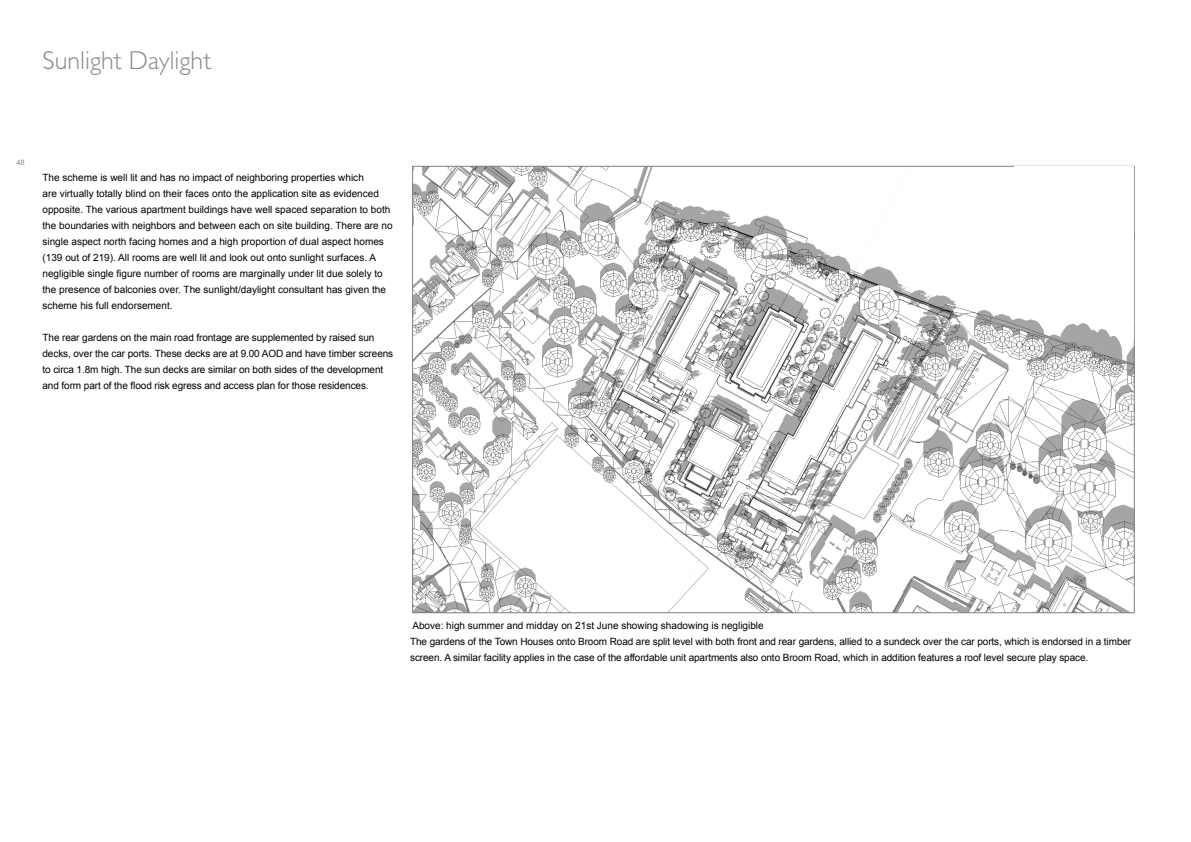
<style>
.page{position:relative;width:1191px;height:842px;background:#fff}
.page>*{position:absolute;margin:0;border:0;box-sizing:border-box;transform-origin:0 0}
._26pt_Head__TOC{font:300 26px "Gill Sans Std";color:#89898d}
._10pt_Body{font:10px/16px "Arial";color:#000}
.t1{font:7.5px "Arial";color:#8c8a90}
</style>
<div class="page">
<img style="left:414px;top:168px;width:718px;height:443px">
<div style="left:1014px;top:167px;width:119px;height:146px;background:#fff"></div>
<div style="left:1124px;top:167px;width:10px;height:171px;background:#fff"></div>
<p class="_26pt_Head__TOC" style="left:43px;top:46px;width:170px">Sunlight Daylight</p>
<p class="t1" style="left:16px;top:157px;width:10px">48</p>
<p class="_10pt_Body" style="left:43px;top:169px;width:352px">The scheme is well lit and has no impact of neighboring properties which<br>are virtually totally blind on their faces onto the application site as evidenced opposite. The various apartment buildings have well spaced separation to both the boundaries with neighbors and between each on site building. There are no single aspect north facing homes and a high proportion of dual aspect homes (139 out of 219). All rooms are well lit and look out onto sunlight surfaces. A negligible single figure number of rooms are marginally under lit due solely to the presence of balconies over. The sunlight/daylight consultant has given the scheme his full endorsement.</p>
<p class="_10pt_Body" style="left:43px;top:329px;width:352px">The rear gardens on the main road frontage are supplemented by raised sun decks, over the car ports. These decks are at 9.00 AOD and have timber screens to circa 1.8m high. The sun decks are similar on both sides of the development and form part of the flood risk egress and access plan for those residences.</p>
<p class="_10pt_Body" style="left:412px;top:617px;width:353px">Above: high summer and midday on 21st June showing shadowing is negligible</p>
<p class="_10pt_Body" style="left:410px;top:633px;width:722px">The gardens of the Town Houses onto Broom Road are split level with both front and rear gardens, allied to a sundeck over the car ports, which is endorsed in a timber screen. A similar facility applies in the case of the affordable unit apartments also onto Broom Road, which in addition features a roof level secure play space.</p>
</div>
